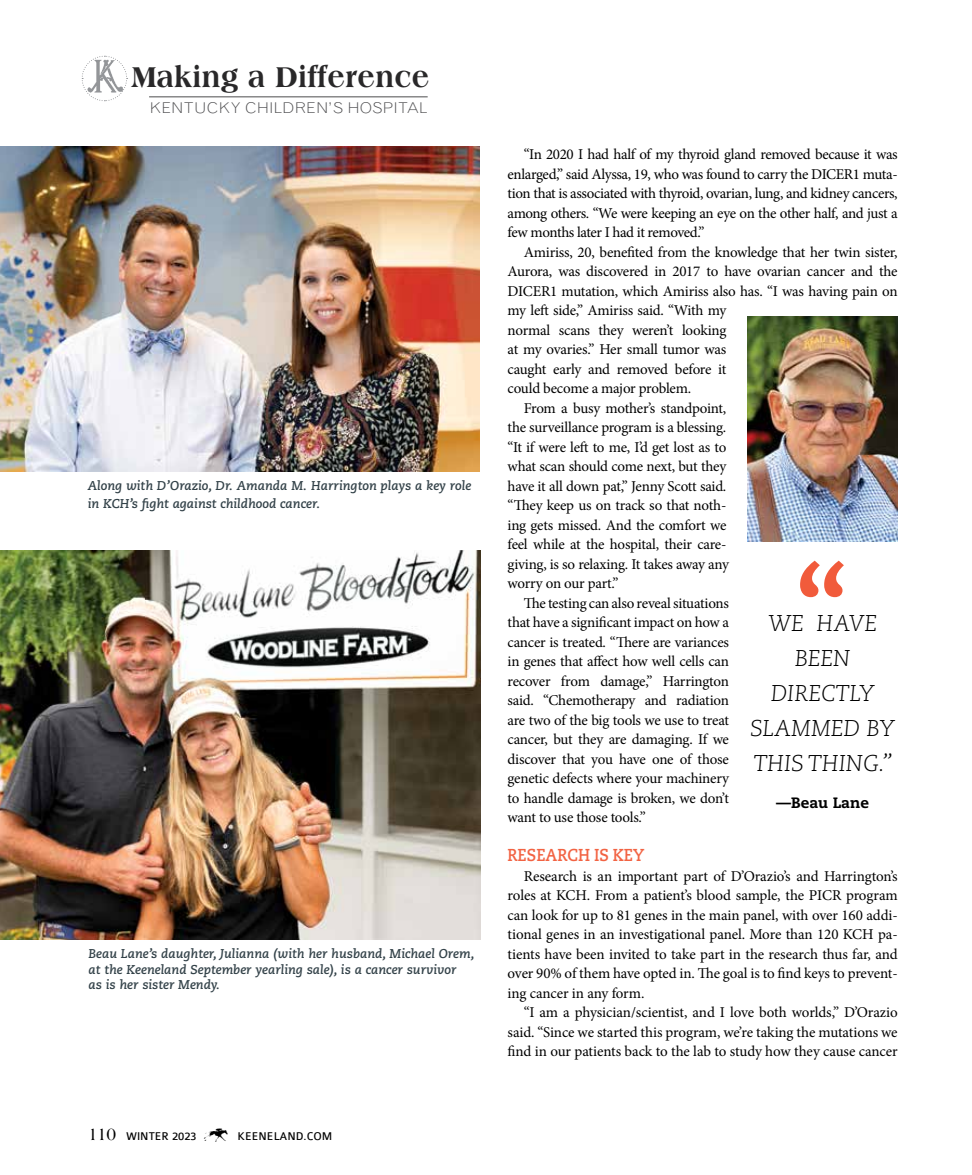
<style>
.page{position:relative;width:972px;height:1175px;background:#fff}
.page>*{position:absolute;margin:0;border:0;box-sizing:border-box;transform-origin:0 0}
.t1{font:124.05px "Caecilia LT Std";color:#f15b3b;scale:1.12 1}
.t2{font:800 30.75px "Americana Std";letter-spacing:.01em;color:#292829;scale:.91 1}
.t3{font:27px "Keen DB";color:#000}
.t4{font:italic 300 22.8px/35.1px "Caecilia LT Std";color:#000;text-align:center}
.t5{font:700 17.25px "Caecilia LT Std";color:#f26343;scale:.9 1}
.t6{font:15px/19.5px "Minion Pro";letter-spacing:-.02em;color:#000;text-align:justify}
.t7{font:800 15px "Caecilia LT Std";color:#000}
.t8{font:300 14.85px "Grotesque MT Std";color:#4d4d4f;scale:1.11 1}
.t9{font:italic 700 12.75px/15.3px "Caecilia LT Std";color:#334249}
.t10{font:12px "Colaborate";color:#000}
.s1{font-family:"Americana Std";font-weight:700;font-size:18.15px}
</style>
<div class="page">
<hr style="left:149px;top:97px;width:279px;height:1px;background:#4d4d4f">
<svg style="left:81px;top:55px;width:47px;height:46px"></svg>
<img style="left:0;top:550px;width:481px;height:389px">
<img style="left:0;top:147px;width:480px;height:324px">
<img style="left:748px;top:317px;width:150px;height:225px">
<h2 class="t2" style="left:131px;top:59px;width:330px">Making a Difference</h2>
<p class="t8" style="left:149px;top:99px;width:252px">KENTUCKY CHILDREN’S HOSPITAL</p>
<p class="t9" style="left:88px;top:476px;width:385px;line-height:18.3px">Along with D’Orazio, Dr. Amanda M. Harrington plays a key role in KCH’s fight against childhood cancer.</p>
<p class="t9" style="left:89px;top:946px;width:387px">Beau Lane’s daughter, Julianna (with her husband, Michael Orem, at the Keeneland September yearling sale), is a cancer survivor<br>as is her sister Mendy.</p>
<p class="t10" style="left:89px;top:1130px;width:110px"><span class="s1">110</span> WINTER 2023</p>
<h3 class="t3" style="left:204px;top:1121px;width:28px">K</h3>
<p class="t10" style="left:238px;top:1130px;width:96px">KEENELAND.COM</p>
<p class="t6" style="left:508px;top:145px;width:392px;text-indent:16px">“In 2020 I had half of my thyroid gland removed because it was enlarged,” said Alyssa, 19, who was found to carry the DICER1 muta&shy;tion that is associated with thyroid, ovarian, lung, and kidney cancers, among others. “We were keeping an eye on the other half, and just a few months later I had it removed.”</p>
<p class="t6" style="left:524px;top:242px;width:375px">Amiriss, 20, benefited from the knowledge that her twin sister,</p>
<p class="t6" style="left:508px;top:262px;width:392px">Aurora, was discovered in 2017 to have ovarian cancer and the</p>
<p class="t6" style="left:508px;top:281px;width:392px">DICER1 mutation, which Amiriss also has. “I was having pain on</p>
<p class="t6" style="left:508px;top:301px;width:220px">my left side,” Amiriss said. “With my</p>
<p class="t6" style="left:508px;top:320px;width:220px">normal scans they weren’t looking</p>
<p class="t6" style="left:508px;top:340px;width:220px">at my ovaries.” Her small tumor was</p>
<p class="t6" style="left:508px;top:359px;width:220px">caught early and removed before it</p>
<p class="t6" style="left:508px;top:379px;width:185px">could become a major problem.</p>
<p class="t6" style="left:524px;top:398px;width:204px">From a busy mother’s standpoint,</p>
<p class="t6" style="left:508px;top:418px;width:220px">the surveillance program is a blessing.</p>
<p class="t6" style="left:508px;top:437px;width:220px">“It if were left to me, I’d get lost as to</p>
<p class="t6" style="left:508px;top:457px;width:220px">what scan should come next, but they</p>
<p class="t6" style="left:508px;top:476px;width:220px">have it all down pat,” Jenny Scott said.</p>
<p class="t6" style="left:508px;top:496px;width:220px">“They keep us on track so that noth-</p>
<p class="t6" style="left:508px;top:515px;width:220px">ing gets missed. And the comfort we</p>
<p class="t6" style="left:508px;top:535px;width:220px">feel while at the hospital, their care-</p>
<p class="t6" style="left:508px;top:554px;width:223px">giving, is so relaxing. It takes away any</p>
<p class="t6" style="left:508px;top:574px;width:113px">worry on our part.”</p>
<p class="t6" style="left:524px;top:593px;width:207px">The testing can also reveal situations</p>
<p class="t6" style="left:508px;top:613px;width:223px">that have a significant impact on how a</p>
<p class="t6" style="left:508px;top:632px;width:223px">cancer is treated. “There are variances</p>
<p class="t6" style="left:508px;top:652px;width:223px">in genes that affect how well cells can</p>
<p class="t6" style="left:508px;top:671px;width:223px">recover from damage,” Harrington</p>
<p class="t6" style="left:508px;top:691px;width:223px">said. “Chemotherapy and radiation</p>
<p class="t6" style="left:508px;top:710px;width:223px">are two of the big tools we use to treat</p>
<p class="t6" style="left:508px;top:730px;width:223px">cancer, but they are damaging. If we</p>
<p class="t6" style="left:508px;top:749px;width:223px">discover that you have one of those</p>
<p class="t6" style="left:508px;top:769px;width:223px">genetic defects where your machinery</p>
<p class="t6" style="left:508px;top:788px;width:223px">to handle damage is broken, we don’t</p>
<p class="t6" style="left:508px;top:808px;width:140px">want to use those tools.”</p>
<p class="t5" style="left:508px;top:845px;width:153px">RESEARCH IS KEY</p>
<p class="t6" style="left:508px;top:866px;width:392px;text-indent:16px">Research is an important part of D’Orazio’s and Harrington’s roles at KCH. From a patient’s blood sample, the PICR program can look for up to 81 genes in the main panel, with over 160 addi&shy;tional genes in an investigational panel. More than 120 KCH pa&shy;tients have been invited to take part in the research thus far, and over 90% of them have opted in. The goal is to find keys to prevent&shy;ing cancer in any form.</p>
<p class="t6" style="left:508px;top:1003px;width:392px;text-indent:16px">“I am a physician/scientist, and I love both worlds,” D’Orazio said. “Since we started this program, we’re taking the mutations we find in our patients back to the lab to study how they cause cancer</p>
<h1 class="t1" style="left:791px;top:542px;width:58px">‘‘</h1>
<h3 class="t4" style="left:750px;top:605px;width:146px">WE HAVE<br>BEEN<br>DIRECTLY<br>SLAMMED BY<br>THIS THING.”</h3>
<p class="t7" style="left:776px;top:793px;width:95px">—Beau Lane</p>
</div>
